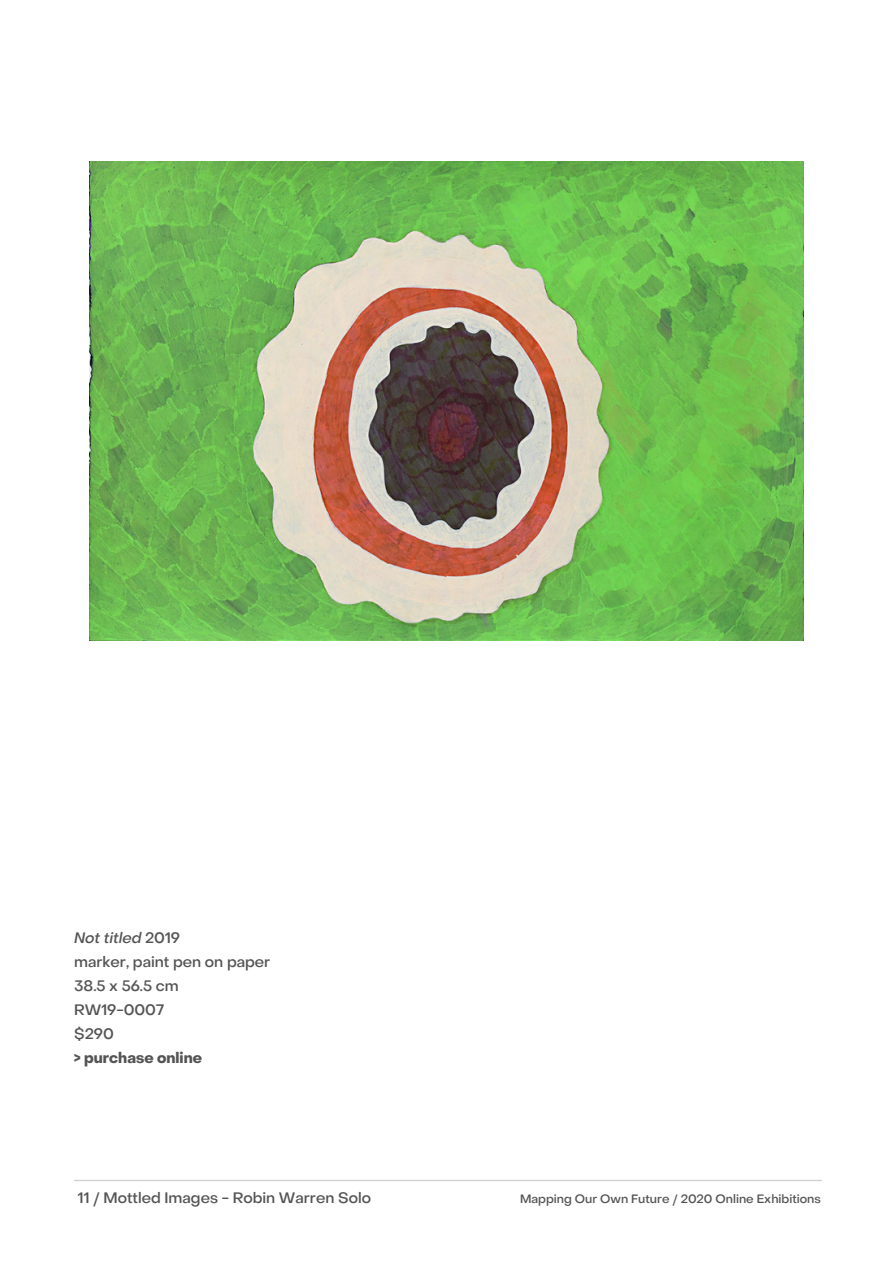
<style>
.page{position:relative;width:893px;height:1264px;background:#fff}
.page>*{position:absolute;margin:0;border:0;box-sizing:border-box;transform-origin:0 0}
.t1{font:500 15px "Object Sans";color:#545454}
.t2{font:700 15px "Object Sans";color:#545454}
.t3{font:italic 500 15px "Object Sans";color:#545454}
.t4{font:500 12px "Object Sans";color:#545454}
.s1{font-style:normal}
</style>
<div class="page">
<img style="left:89px;top:162px;width:714px;height:478px">
<p class="t3" style="left:74px;top:931px;width:107px">Not titled <span class="s1">2019</span></p>
<p class="t1" style="left:74px;top:955px;width:197px">marker, paint pen on paper</p>
<p class="t1" style="left:74px;top:979px;width:106px">38.5 x 56.5 cm</p>
<p class="t1" style="left:74px;top:1003px;width:91px">RW19-0007</p>
<p class="t1" style="left:74px;top:1027px;width:41px">$290</p>
<p class="t2" style="left:74px;top:1051px;width:129px">&gt; purchase online</p>
<p class="t1" style="left:78px;top:1191px;width:294px">11 / Mottled Images - Robin Warren Solo</p>
<p class="t4" style="left:520px;top:1194px;width:302px">Mapping Our Own Future / 2020 Online Exhibitions</p>
</div>
